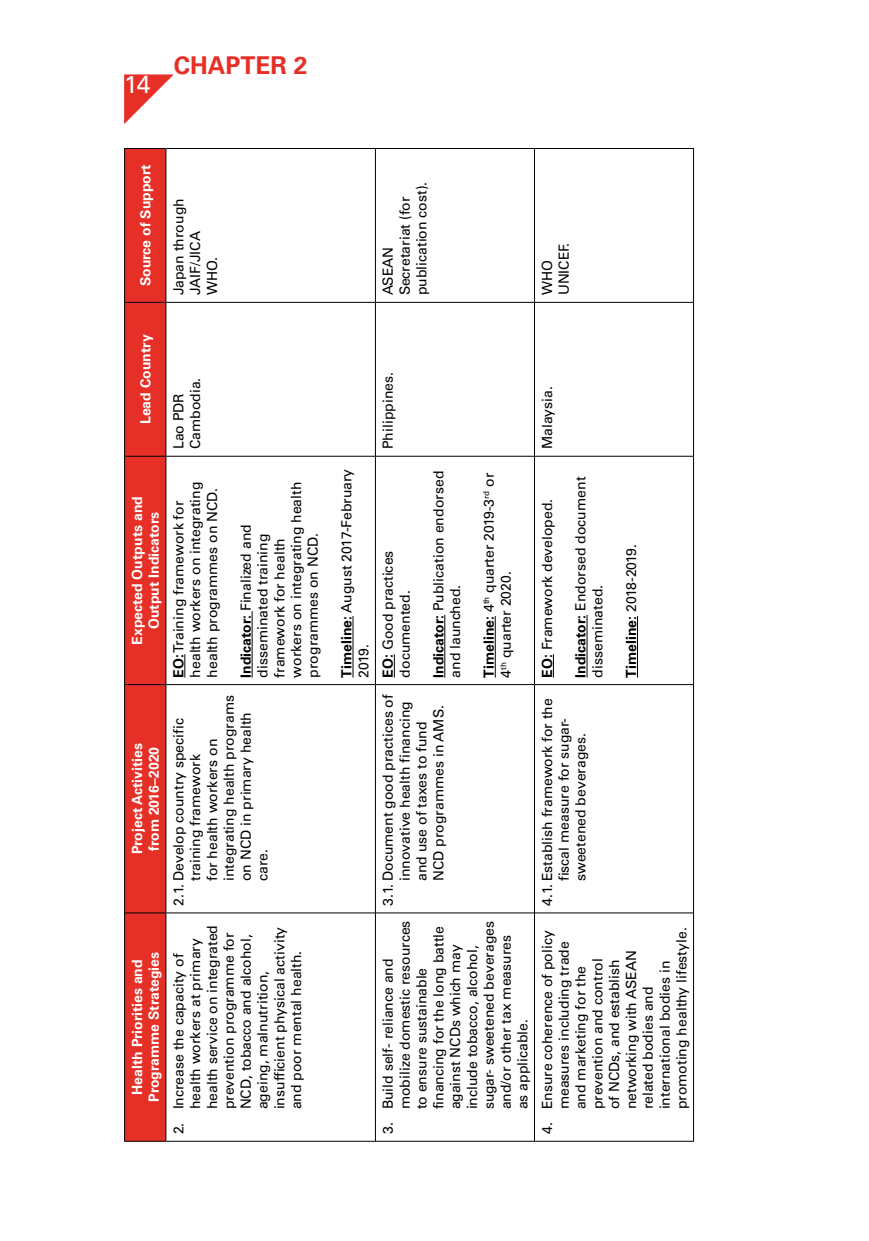
<style>
.page{position:relative;width:869px;height:1241px;background:#fff}
.page>*{position:absolute;margin:0;border:0;box-sizing:border-box;transform-origin:0 0}
.t1{font:700 24.5px "Univers";color:#e63027}
.t2{font:24.5px "Univers";color:#fff}
.t3{font:14px/16.8px "Univers";color:#000}
.t4{font:700 14px/16.8px "Univers";color:#fff;text-align:center}
.t5{font:14px "Univers";letter-spacing:-.035em;color:#000}
.s1{font-weight:700}
</style>
<div class="page">
<svg style="left:124px;top:74px;width:50px;height:50px"></svg>
<div style="left:125px;top:149px;width:40px;height:991px;background:#e63027"></div>
<hr style="left:166px;top:1140px;width:209px;height:1px;background:#000">
<hr style="left:166px;top:912px;width:209px;height:1px;background:#000">
<hr style="left:166px;top:684px;width:209px;height:1px;background:#000">
<hr style="left:166px;top:456px;width:209px;height:1px;background:#000">
<hr style="left:166px;top:302px;width:209px;height:1px;background:#000">
<hr style="left:166px;top:148px;width:209px;height:1px;background:#000">
<hr style="left:375px;top:912px;width:1px;height:229px;background:#000">
<hr style="left:375px;top:1140px;width:159px;height:1px;background:#000">
<hr style="left:375px;top:684px;width:1px;height:228px;background:#000">
<hr style="left:375px;top:912px;width:159px;height:1px;background:#000">
<hr style="left:375px;top:456px;width:1px;height:228px;background:#000">
<hr style="left:375px;top:684px;width:159px;height:1px;background:#000">
<hr style="left:375px;top:302px;width:1px;height:154px;background:#000">
<hr style="left:375px;top:456px;width:159px;height:1px;background:#000">
<hr style="left:375px;top:148px;width:1px;height:154px;background:#000">
<hr style="left:375px;top:302px;width:159px;height:1px;background:#000">
<hr style="left:375px;top:148px;width:159px;height:1px;background:#000">
<hr style="left:534px;top:912px;width:1px;height:229px;background:#000">
<hr style="left:534px;top:1140px;width:158px;height:1px;background:#000">
<hr style="left:534px;top:684px;width:1px;height:228px;background:#000">
<hr style="left:534px;top:912px;width:158px;height:1px;background:#000">
<hr style="left:534px;top:456px;width:1px;height:228px;background:#000">
<hr style="left:534px;top:684px;width:158px;height:1px;background:#000">
<hr style="left:534px;top:302px;width:1px;height:154px;background:#000">
<hr style="left:534px;top:456px;width:158px;height:1px;background:#000">
<hr style="left:534px;top:148px;width:1px;height:154px;background:#000">
<hr style="left:534px;top:302px;width:158px;height:1px;background:#000">
<hr style="left:534px;top:148px;width:158px;height:1px;background:#000">
<hr style="left:692px;top:912px;width:1px;height:229px;background:#000">
<hr style="left:692px;top:684px;width:1px;height:228px;background:#000">
<hr style="left:692px;top:456px;width:1px;height:228px;background:#000">
<hr style="left:692px;top:302px;width:1px;height:154px;background:#000">
<hr style="left:692px;top:148px;width:1px;height:154px;background:#000">
<hr style="left:124px;top:912px;width:1px;height:229px;background:#000">
<hr style="left:125px;top:1140px;width:40px;height:1px;background:#000">
<hr style="left:124px;top:684px;width:1px;height:228px;background:#000">
<hr style="left:125px;top:912px;width:40px;height:1px;background:#000">
<hr style="left:124px;top:456px;width:1px;height:228px;background:#000">
<hr style="left:125px;top:684px;width:40px;height:1px;background:#000">
<hr style="left:124px;top:302px;width:1px;height:154px;background:#000">
<hr style="left:125px;top:456px;width:40px;height:1px;background:#000">
<hr style="left:124px;top:148px;width:1px;height:154px;background:#000">
<hr style="left:125px;top:302px;width:40px;height:1px;background:#000">
<hr style="left:125px;top:148px;width:40px;height:1px;background:#000">
<hr style="left:165px;top:912px;width:1px;height:229px;background:#000">
<hr style="left:165px;top:684px;width:1px;height:228px;background:#000">
<hr style="left:165px;top:456px;width:1px;height:228px;background:#000">
<hr style="left:165px;top:302px;width:1px;height:154px;background:#000">
<hr style="left:165px;top:148px;width:1px;height:154px;background:#000">
<svg style="left:184px;top:654px;width:1px;height:23px"></svg>
<hr style="left:252px;top:611px;width:1px;height:66px;background:#000">
<hr style="left:352px;top:616px;width:1px;height:61px;background:#000">
<svg style="left:394px;top:654px;width:1px;height:23px"></svg>
<hr style="left:444px;top:614px;width:1px;height:63px;background:#000">
<hr style="left:494px;top:616px;width:1px;height:61px;background:#000">
<svg style="left:552px;top:654px;width:1px;height:23px"></svg>
<hr style="left:586px;top:614px;width:1px;height:63px;background:#000">
<hr style="left:636px;top:616px;width:1px;height:61px;background:#000">
<h1 class="t2" style="left:124px;top:70px;width:28px">14</h1>
<h1 class="t1" style="left:174px;top:51px;width:135px">CHAPTER 2</h1>
<p class="t4" style="left:137px;top:286px;width:123px;rotate:-90deg">Source of Support</p>
<p class="t3" style="left:170px;top:295px;width:98px;rotate:-90deg">Japan through<br>JAIF/JICA<br>WHO.</p>
<p class="t4" style="left:137px;top:424px;width:91px;rotate:-90deg">Lead Country</p>
<p class="t3" style="left:170px;top:449px;width:73px;rotate:-90deg">Lao PDR<br>Cambodia.</p>
<p class="t4" style="left:129px;top:644px;width:150px;rotate:-90deg">Expected Outputs and<br>Output Indicators</p>
<p class="t4" style="left:129px;top:854px;width:113px;text-align:left;rotate:-90deg">Project Activities from 2016–2020</p>
<p class="t4" style="left:129px;top:1101px;width:151px;rotate:-90deg">Health Priorities and<br>Programme Strategies</p>
<p class="t3" style="left:170px;top:677px;width:197px;rotate:-90deg"><span class="s1">EO:</span> Training framework for health workers on integrating health programmes on NCD.</p>
<p class="t3" style="left:237px;top:677px;width:197px;rotate:-90deg"><span class="s1">Indicator:</span> Finalized and disseminated training framework for health workers on integrating health programmes on NCD.</p>
<p class="t3" style="left:170px;top:881px;width:187px;text-indent:-25px;rotate:-90deg">2.1. Develop country specific training framework<br>for health workers on integrating health programs on NCD in primary health care.</p>
<p class="t3" style="left:170px;top:1109px;width:186px;text-indent:-25px;rotate:-90deg">2. Increase the capacity of health workers at primary health service on integrated prevention programme for<br>NCD, tobacco and alcohol, ageing, malnutrition, insufficient physical activity and poor mental health.</p>
<p class="t3" style="left:379px;top:295px;width:115px;rotate:-90deg">ASEAN<br>Secretariat (for publication cost).</p>
<p class="t3" style="left:538px;top:295px;width:54px;rotate:-90deg">WHO<br>UNICEF.</p>
<p class="t3" style="left:338px;top:677px;width:210px;rotate:-90deg"><span class="s1">Timeline:</span> August 2017-February<br>2019.</p>
<p class="t3" style="left:379px;top:449px;width:79px;rotate:-90deg">Philippines.</p>
<p class="t3" style="left:379px;top:677px;width:128px;rotate:-90deg"><span class="s1">EO:</span> Good practices documented.</p>
<p class="t3" style="left:430px;top:677px;width:208px;rotate:-90deg"><span class="s1">Indicator:</span> Publication endorsed and launched.</p>
<p class="t3" style="left:480px;top:677px;width:206px;rotate:-90deg"><span class="s1">Timeline:</span> 4<sup>th</sup> quarter 2019-3<sup>rd</sup> or<br>4<sup>th</sup> quarter 2020.</p>
<p class="t3" style="left:379px;top:881px;width:188px;text-indent:-25px;rotate:-90deg">3.1. Document good practices of innovative health financing and use of taxes to fund<br>NCD programmes in AMS.</p>
<p class="t3" style="left:379px;top:1109px;width:190px;text-indent:-25px;rotate:-90deg">3. Build self- reliance and mobilize domestic resources to ensure sustainable financing for the long battle against NCDs which may include tobacco, alcohol, sugar- sweetened beverages and/or other tax measures as applicable.</p>
<p class="t3" style="left:538px;top:449px;width:65px;rotate:-90deg">Malaysia.</p>
<p class="t3" style="left:538px;top:677px;width:180px;rotate:-90deg"><span class="s1">EO:</span> Framework developed.</p>
<p class="t3" style="left:572px;top:677px;width:202px;rotate:-90deg"><span class="s1">Indicator:</span> Endorsed document disseminated.</p>
<p class="t3" style="left:538px;top:881px;width:184px;text-indent:-25px;rotate:-90deg">4.1. Establish framework for the fiscal measure for sugar&shy;sweetened beverages.</p>
<p class="t5" style="left:622px;top:677px;width:135px;rotate:-90deg"><span class="s1">Timeline:</span> 2018-2019.</p>
<p class="t3" style="left:538px;top:1109px;width:183px;text-indent:-25px;rotate:-90deg">4. Ensure coherence of policy measures including trade and marketing for the prevention and control<br>of NCDs, and establish networking with ASEAN related bodies and international bodies in promoting healthy lifestyle.</p>
</div>
